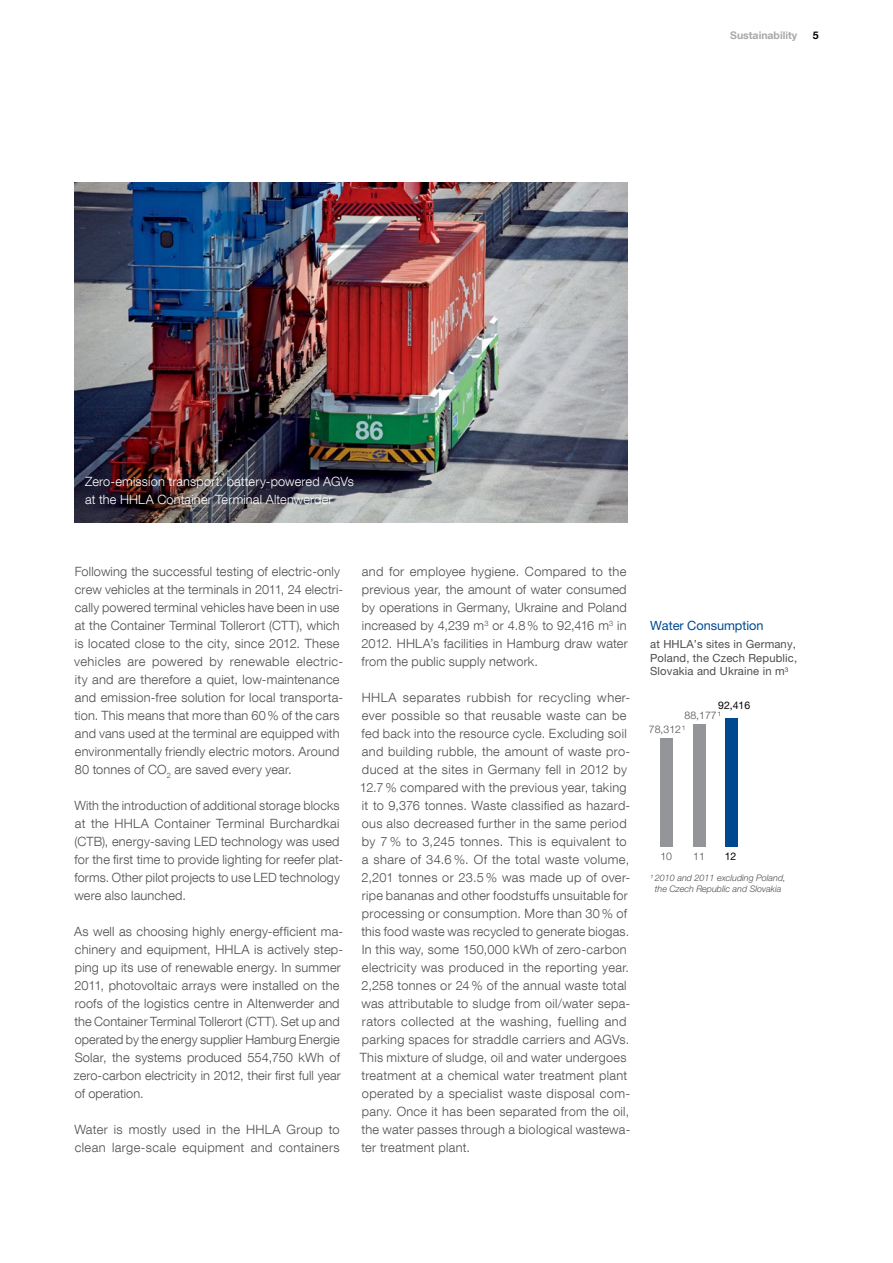
<style>
.page{position:relative;width:893px;height:1263px;background:#fff}
.page>*{position:absolute;margin:0;border:0;box-sizing:border-box;transform-origin:0 0}
.t1{font:300 12.75px/18px "Helvetica Neue LT Com";letter-spacing:.015em;color:#4d4d4f}
.t2{font:300 12.75px/18px "Helvetica Neue LT Com";letter-spacing:.015em;color:#fff}
.t3{font:12.75px "Helvetica Neue LT Com";letter-spacing:-.005em;color:#004990}
.t4{font:11.25px/13.5px "Helvetica Neue LT Com";letter-spacing:.015em;color:#4d4d4f;text-align:justify}
.t5{font:300 10.5px "Helvetica Neue LT Com";color:#4d4d4f}
.t6{font:700 10.5px "Helvetica Neue LT Com";color:#a7a9ac}
.t7{font:10.5px "Helvetica Neue LT Com";color:#000}
.t8{font:700 10.5px "Helvetica Neue LT Com";color:#000}
.t9{font:italic 300 9px/10.8px "Helvetica Neue LT Com";color:#4d4d4f;text-align:center}
</style>
<div class="page">
<img style="left:74px;top:183px;width:553px;height:339px">
<div style="left:725px;top:719px;width:12px;height:128px;background:#004990"></div>
<div style="left:693px;top:725px;width:12px;height:122px;background:#939598"></div>
<div style="left:661px;top:738px;width:12px;height:109px;background:#939598"></div>
<p class="t6" style="left:730px;top:29px;width:69px">Sustainability</p>
<p class="t8" style="left:813px;top:29px;width:7px">5</p>
<p class="t2" style="left:85px;top:472px;width:270px">Zero-emission transport: battery-powered AGVs at the HHLA Container Terminal Altenwerder</p>
<p class="t1" style="left:74px;top:562px;width:271px">Following the successful testing of electric-only crew vehicles at the terminals in 2011, 24 electri&shy;cally powered terminal vehicles have been in use at the Container Terminal Tollerort (CTT), which is located close to the city, since 2012. These vehicles are powered by renewable electric&shy;ity and are therefore a quiet, low-maintenance and emission-free solution for local transporta&shy;tion. This means that more than 60% of the cars and vans used at the terminal are equipped with environmentally friendly electric motors. Around 80 tonnes of CO<sub>2</sub> are saved every year.</p>
<p class="t1" style="left:74px;top:796px;width:270px">With the introduction of additional storage blocks at the HHLA Container Terminal Burchardkai (CTB), energy-saving LED technology was used for the first time to provide lighting for reefer plat&shy;forms. Other pilot projects to use LED technology were also launched.</p>
<p class="t1" style="left:74px;top:922px;width:271px">As well as choosing highly energy-efficient ma&shy;chinery and equipment, HHLA is actively step&shy;ping up its use of renewable energy. In summer 2011, photovoltaic arrays were installed on the roofs of the logistics centre in Altenwerder and the Container Terminal Tollerort (CTT). Set up and operated by the energy supplier Hamburg Energie Solar, the systems produced 554,750 kWh of zero-carbon electricity in 2012, their first full year of operation.</p>
<p class="t1" style="left:74px;top:1120px;width:267px">Water is mostly used in the HHLA Group to clean large-scale equipment and containers</p>
<p class="t1" style="left:361px;top:562px;width:268px;text-align:justify">and for employee hygiene. Compared to the previous year, the amount of water consumed by operations in Germany, Ukraine and Poland increased by 4,239 m<sup>3</sup> or 4.8% to 92,416 m<sup>3</sup> in 2012. HHLA’s facilities in Hamburg draw water from the public supply network.</p>
<p class="t1" style="left:360px;top:688px;width:272px">HHLA separates rubbish for recycling wher&shy;ever possible so that reusable waste can be fed back into the resource cycle. Excluding soil and building rubble, the amount of waste pro&shy;duced at the sites in Germany fell in 2012 by 12.7% compared with the previous year, taking it to 9,376 tonnes. Waste classified as hazard&shy;ous also decreased further in the same period by 7 % to 3,245 tonnes. This is equivalent to a share of 34.6 %. Of the total waste volume, 2,201 tonnes or 23.5 % was made up of over&shy;ripe bananas and other foodstuffs unsuitable for processing or consumption. More than 30% of this food waste was recycled to generate biogas.<br>In this way, some 150,000 kWh of zero-carbon electricity was produced in the reporting year.<br>2,258 tonnes or 24% of the annual waste total was attributable to sludge from oil/water sepa&shy;rators collected at the washing, fuelling and parking spaces for straddle carriers and AGVs.<br>This mixture of sludge, oil and water undergoes treatment at a chemical water treatment plant operated by a specialist waste disposal com&shy;pany. Once it has been separated from the oil, the water passes through a biological wastewa&shy;ter treatment plant.</p>
<p class="t3" style="left:650px;top:618px;width:115px">Water Consumption</p>
<p class="t4" style="left:650px;top:637px;width:149px">at HHLA’s sites in Germany, Poland, the Czech Republic, Slovakia and Ukraine in m<sup>3</sup></p>
<p class="t7" style="left:718px;top:698px;width:34px">92,416</p>
<p class="t5" style="left:685px;top:709px;width:38px">88,177¹</p>
<p class="t5" style="left:649px;top:722px;width:38px">78,312¹</p>
<p class="t5" style="left:660px;top:849px;width:13px">10</p>
<p class="t5" style="left:693px;top:849px;width:13px">11</p>
<p class="t7" style="left:725px;top:849px;width:13px">12</p>
<p class="t9" style="left:650px;top:872px;width:137px">¹ 2010 and 2011 excluding Poland, the Czech Republic and Slovakia</p>
</div>
